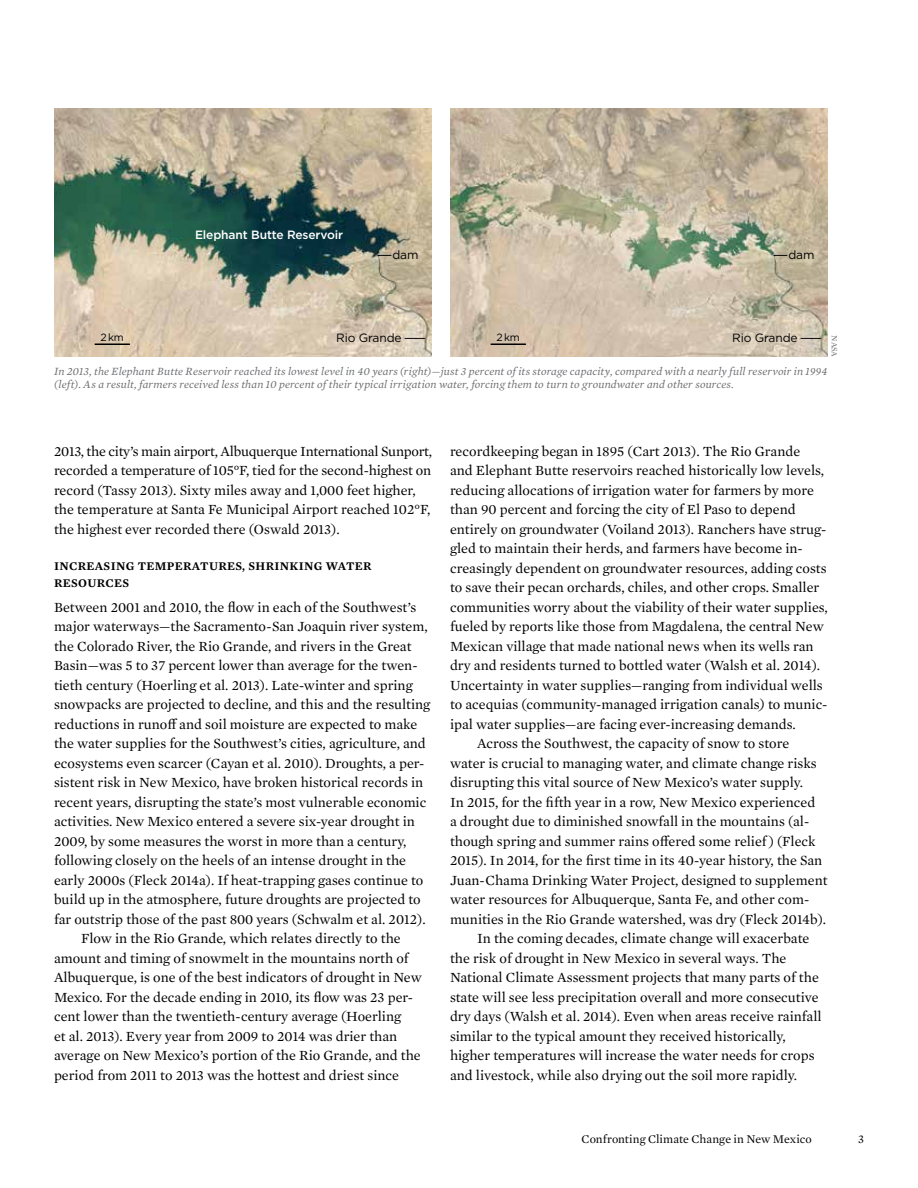
<style>
.page{position:relative;width:918px;height:1188px;background:#fff}
.page>*{position:absolute;margin:0;border:0;box-sizing:border-box;transform-origin:0 0}
.t1{font:14.25px/19.5px "Mercury Text G1";color:#000}
.t2{font:600 12px/16.5px "Mercury Text G1";letter-spacing:.03em;color:#000}
.t3{font:12px "Mercury Text G1";color:#000}
.t4{font:500 12px "Gotham";letter-spacing:-.01em;color:#fff}
.t5{font:12px "Gotham";letter-spacing:-.01em;color:#000}
.t6{font:12px "Gotham";letter-spacing:-.01em;color:#000;scale:1.5 1}
.t7{font:italic 11.25px/13.5px "Mercury Text G1";letter-spacing:.01em;color:#6d6e71}
.t8{font:10.5px "Gotham";color:#000}
.t9{font:8.25px "Mercury Text G1";color:#6d6e71}
.s1{font-style:italic}
</style>
<div class="page">
<img style="left:54px;top:108px;width:378px;height:249px">
<hr style="left:95px;top:343px;width:35px;height:2px;background:#000">
<img style="left:450px;top:108px;width:378px;height:249px">
<hr style="left:491px;top:343px;width:35px;height:2px;background:#000">
<p class="t4" style="left:195px;top:227px;width:150px">Elephant Butte Reservoir</p>
<p class="t6" style="left:376px;top:247px;width:30px">—dam</p>
<p class="t6" style="left:772px;top:247px;width:30px">—dam</p>
<p class="t8" style="left:101px;top:330px;width:25px">2 km</p>
<p class="t5" style="left:732px;top:330px;width:92px">Rio Grande —</p>
<p class="t5" style="left:336px;top:330px;width:92px">Rio Grande —</p>
<p class="t8" style="left:497px;top:330px;width:25px">2 km</p>
<p class="t9" style="left:840px;top:335px;width:23px;rotate:90deg">NASA</p>
<p class="t7" style="left:54px;top:364px;width:775px">In 2013, the Elephant Butte Reservoir reached its lowest level in 40 years (right)—just 3 percent of its storage capacity, compared with a nearly full reservoir in 1994 (left). As a result, farmers received less than 10 percent of their typical irrigation water, forcing them to turn to groundwater and other sources.</p>
<p class="t1" style="left:54px;top:441px;width:380px">2013, the city’s main airport, Albuquerque International Sunport, recorded a temperature of 105°F, tied for the second-highest on record (Tassy 2013). Sixty miles away and 1,000 feet higher, the temperature at Santa Fe Municipal Airport reached 102°F, the highest ever recorded there (Oswald 2013).</p>
<p class="t2" style="left:54px;top:557px;width:319px">INCREASING TEMPERATURES, SHRINKING WATER<br>RESOURCES</p>
<p class="t1" style="left:54px;top:597px;width:364px">Between 2001 and 2010, the flow in each of the Southwest’s</p>
<p class="t1" style="left:54px;top:616px;width:375px">major waterways—the Sacramento-San Joaquin river system,</p>
<p class="t1" style="left:54px;top:636px;width:359px">the Colorado River, the Rio Grande, and rivers in the Great</p>
<p class="t1" style="left:54px;top:655px;width:365px">Basin—was 5 to 37 percent lower than average for the twen-</p>
<p class="t1" style="left:54px;top:675px;width:361px">tieth century (Hoerling et al. 2013). Late-winter and spring</p>
<p class="t1" style="left:54px;top:694px;width:378px">snowpacks are projected to decline, and this and the resulting</p>
<p class="t1" style="left:54px;top:714px;width:365px">reductions in runoff and soil moisture are expected to make</p>
<p class="t1" style="left:54px;top:733px;width:373px">the water supplies for the Southwest’s cities, agriculture, and</p>
<p class="t1" style="left:54px;top:753px;width:372px">ecosystems even scarcer (Cayan et al. 2010). Droughts, a per-</p>
<p class="t1" style="left:54px;top:772px;width:371px">sistent risk in New Mexico, have broken historical records in</p>
<p class="t1" style="left:54px;top:792px;width:374px">recent years, disrupting the state’s most vulnerable economic</p>
<p class="t1" style="left:54px;top:811px;width:362px">activities. New Mexico entered a severe six-year drought in</p>
<p class="t1" style="left:54px;top:831px;width:354px">2009, by some measures the worst in more than a century,</p>
<p class="t1" style="left:54px;top:850px;width:354px">following closely on the heels of an intense drought in the</p>
<p class="t1" style="left:54px;top:870px;width:371px">early 2000s (Fleck 2014a). If heat-trapping gases continue to</p>
<p class="t1" style="left:54px;top:889px;width:368px">build up in the atmosphere, future droughts are projected to</p>
<p class="t1" style="left:54px;top:909px;width:373px">far outstrip those of the past 800 years (Schwalm et al. 2012).</p>
<p class="t1" style="left:81px;top:928px;width:321px">Flow in the Rio Grande, which relates directly to the</p>
<p class="t1" style="left:54px;top:948px;width:357px">amount and timing of snowmelt in the mountains north of</p>
<p class="t1" style="left:54px;top:967px;width:370px">Albuquerque, is one of the best indicators of drought in New</p>
<p class="t1" style="left:54px;top:987px;width:361px">Mexico. For the decade ending in 2010, its flow was 23 per-</p>
<p class="t1" style="left:54px;top:1006px;width:349px">cent lower than the twentieth-century average (Hoerling</p>
<p class="t1" style="left:54px;top:1026px;width:345px">et al. 2013). Every year from 2009 to 2014 was drier than</p>
<p class="t1" style="left:54px;top:1045px;width:368px">average on New Mexico’s portion of the Rio Grande, and the</p>
<p class="t1" style="left:54px;top:1065px;width:347px">period from 2011 to 2013 was the hottest and driest since</p>
<p class="t1" style="left:450px;top:441px;width:352px">recordkeeping began in 1895 (Cart 2013). The Rio Grande</p>
<p class="t1" style="left:450px;top:460px;width:376px">and Elephant Butte reservoirs reached historically low levels,</p>
<p class="t1" style="left:450px;top:480px;width:365px">reducing allocations of irrigation water for farmers by more</p>
<p class="t1" style="left:450px;top:499px;width:347px">than 90 percent and forcing the city of El Paso to depend</p>
<p class="t1" style="left:450px;top:519px;width:378px">entirely on groundwater (Voiland 2013). Ranchers have strug-</p>
<p class="t1" style="left:450px;top:538px;width:354px">gled to maintain their herds, and farmers have become in-</p>
<p class="t1" style="left:450px;top:558px;width:378px">creasingly dependent on groundwater resources, adding costs</p>
<p class="t1" style="left:450px;top:577px;width:371px">to save their pecan orchards, chiles, and other crops. Smaller</p>
<p class="t1" style="left:450px;top:597px;width:379px">communities worry about the viability of their water supplies,</p>
<p class="t1" style="left:450px;top:616px;width:375px">fueled by reports like those from Magdalena, the central New</p>
<p class="t1" style="left:450px;top:636px;width:365px">Mexican village that made national news when its wells ran</p>
<p class="t1" style="left:450px;top:655px;width:372px">dry and residents turned to bottled water (Walsh et al. 2014).</p>
<p class="t1" style="left:450px;top:675px;width:374px">Uncertainty in water supplies—ranging from individual wells</p>
<p class="t1" style="left:450px;top:694px;width:379px">to acequias (community-managed irrigation canals<span class="s1">)</span> to munic-</p>
<p class="t1" style="left:450px;top:714px;width:347px">ipal water supplies—are facing ever-increasing demands.</p>
<p class="t1" style="left:477px;top:733px;width:314px">Across the Southwest, the capacity of snow to store</p>
<p class="t1" style="left:450px;top:753px;width:368px">water is crucial to managing water, and climate change risks</p>
<p class="t1" style="left:450px;top:772px;width:355px">disrupting this vital source of New Mexico’s water supply.</p>
<p class="t1" style="left:450px;top:792px;width:367px">In 2015, for the fifth year in a row, New Mexico experienced</p>
<p class="t1" style="left:450px;top:811px;width:361px">a drought due to diminished snowfall in the mountains (al-</p>
<p class="t1" style="left:450px;top:831px;width:367px">though spring and summer rains offered some relief) (Fleck</p>
<p class="t1" style="left:450px;top:850px;width:374px">2015). In 2014, for the first time in its 40-year history, the San</p>
<p class="t1" style="left:450px;top:870px;width:379px">Juan-Chama Drinking Water Project, designed to supplement</p>
<p class="t1" style="left:450px;top:889px;width:361px">water resources for Albuquerque, Santa Fe, and other com-</p>
<p class="t1" style="left:450px;top:909px;width:378px">munities in the Rio Grande watershed, was dry (Fleck 2014b).</p>
<p class="t1" style="left:477px;top:928px;width:334px">In the coming decades, climate change will exacerbate</p>
<p class="t1" style="left:450px;top:948px;width:338px">the risk of drought in New Mexico in several ways. The</p>
<p class="t1" style="left:450px;top:967px;width:370px">National Climate Assessment projects that many parts of the</p>
<p class="t1" style="left:450px;top:987px;width:370px">state will see less precipitation overall and more consecutive</p>
<p class="t1" style="left:450px;top:1006px;width:373px">dry days (Walsh et al. 2014). Even when areas receive rainfall</p>
<p class="t1" style="left:450px;top:1026px;width:337px">similar to the typical amount they received historically,</p>
<p class="t1" style="left:450px;top:1045px;width:366px">higher temperatures will increase the water needs for crops</p>
<p class="t1" style="left:450px;top:1065px;width:349px">and livestock, while also drying out the soil more rapidly.</p>
<p class="t3" style="left:582px;top:1130px;width:232px">Confronting Climate Change in New Mexico</p>
<p class="t3" style="left:858px;top:1130px;width:7px">3</p>
</div>
